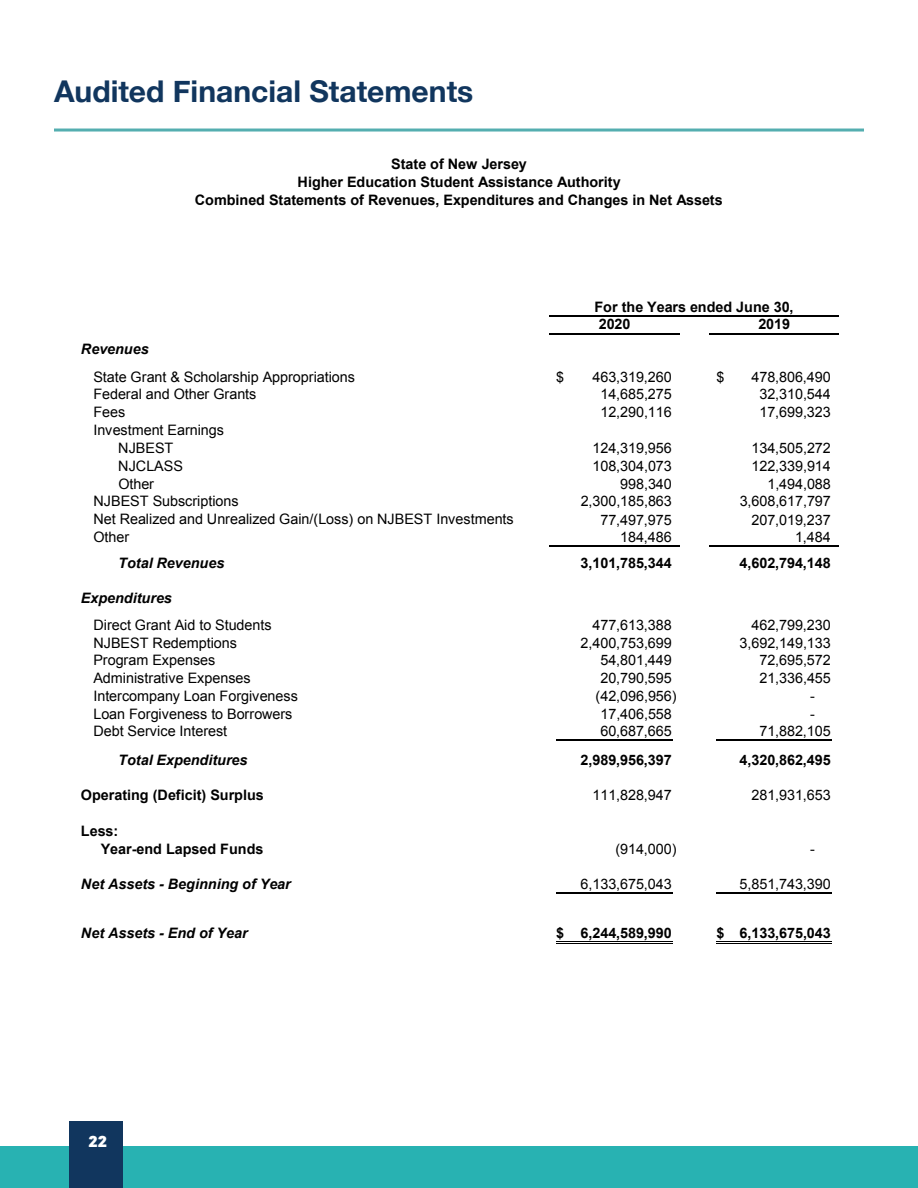
<style>
.page{position:relative;width:918px;height:1188px;background:#fff}
.page>*{position:absolute;margin:0;border:0;box-sizing:border-box;transform-origin:0 0}
.t1{font:700 30px "Helvetica Neue";color:#11365e}
.t2{font:900 15px "Bw Modelica";color:#fff}
.t3{font:14.4px/27.2px "Arial";letter-spacing:-.005em;color:#000}
.t4{font:700 14.4px/17.9px "Arial";letter-spacing:-.005em;color:#000}
.t5{font:italic 700 14.4px "Arial";color:#000}
.s1{font-weight:700;font-style:italic}
</style>
<div class="page">
<div style="left:0;top:1147px;width:917px;height:41px;background:#28b2b2"></div>
<hr style="left:54px;top:129px;width:810px;height:3px;background:#54aeb0">
<div style="left:69px;top:1121px;width:54px;height:67px;background:#11365e"></div>
<hr style="left:556px;top:740px;width:117px;height:1px;background:#000">
<hr style="left:716px;top:740px;width:116px;height:1px;background:#000">
<hr style="left:556px;top:892px;width:117px;height:1px;background:#000">
<hr style="left:716px;top:892px;width:116px;height:1px;background:#000">
<hr style="left:556px;top:942px;width:117px;height:1px;background:#000">
<hr style="left:556px;top:943px;width:117px;height:1px;background:#000">
<hr style="left:716px;top:942px;width:116px;height:1px;background:#000">
<hr style="left:716px;top:943px;width:116px;height:1px;background:#000">
<hr style="left:549px;top:333px;width:130px;height:1px;background:#000">
<hr style="left:549px;top:545px;width:130px;height:2px;background:#000">
<hr style="left:549px;top:315px;width:289px;height:1px;background:#000">
<hr style="left:709px;top:333px;width:129px;height:1px;background:#000">
<hr style="left:709px;top:545px;width:129px;height:2px;background:#000">
<p class="t1" style="left:54px;top:68px;width:421px">Audited Financial Statements</p>
<p class="t4" style="left:195px;top:155px;width:530px;text-align:center">State of New Jersey<br>Higher Education Student Assistance Authority<br>Combined Statements of Revenues, Expenditures and Changes in Net Assets</p>
<p class="t4" style="left:594px;top:298px;width:201px">For the Years ended June 30,</p>
<p class="t3" style="left:93px;top:336px;width:263px;text-indent:-12px"><span class="s1">Revenues<br></span>State Grant &amp; Scholarship Appropriations</p>
<p class="t4" style="left:599px;top:316px;width:33px">2020</p>
<p class="t4" style="left:758px;top:316px;width:33px">2019</p>
<p class="t3" style="left:556px;top:363px;width:10px">$</p>
<p class="t3" style="left:593px;top:363px;width:81px">463,319,260</p>
<p class="t3" style="left:716px;top:363px;width:10px">$</p>
<p class="t3" style="left:752px;top:363px;width:81px">478,806,490</p>
<p class="t3" style="left:93px;top:381px;width:165px">Federal and Other Grants</p>
<p class="t3" style="left:600px;top:381px;width:73px">14,685,275</p>
<p class="t3" style="left:759px;top:381px;width:73px">32,310,544</p>
<p class="t3" style="left:93px;top:399px;width:33px">Fees</p>
<p class="t3" style="left:600px;top:399px;width:73px">12,290,116</p>
<p class="t3" style="left:759px;top:399px;width:73px">17,699,323</p>
<p class="t3" style="left:118px;top:421px;width:107px;line-height:17.9px;text-indent:-25px">Investment Earnings<br>NJBEST</p>
<p class="t3" style="left:593px;top:434px;width:81px">124,319,956</p>
<p class="t3" style="left:752px;top:434px;width:81px">134,505,272</p>
<p class="t3" style="left:118px;top:452px;width:66px">NJCLASS</p>
<p class="t3" style="left:593px;top:452px;width:81px">108,304,073</p>
<p class="t3" style="left:752px;top:452px;width:81px">122,339,914</p>
<p class="t3" style="left:118px;top:470px;width:37px">Other</p>
<p class="t3" style="left:620px;top:470px;width:53px">998,340</p>
<p class="t3" style="left:767px;top:470px;width:65px">1,494,088</p>
<p class="t3" style="left:93px;top:488px;width:147px">NJBEST Subscriptions</p>
<p class="t3" style="left:581px;top:488px;width:93px">2,300,185,863</p>
<p class="t3" style="left:740px;top:488px;width:93px">3,608,617,797</p>
<p class="t3" style="left:93px;top:505px;width:422px">Net Realized and Unrealized Gain/(Loss) on NJBEST Investments</p>
<p class="t3" style="left:600px;top:506px;width:73px">77,497,975</p>
<p class="t3" style="left:752px;top:506px;width:81px">207,019,237</p>
<p class="t3" style="left:93px;top:524px;width:37px">Other</p>
<p class="t3" style="left:620px;top:524px;width:53px">184,486</p>
<p class="t3" style="left:795px;top:524px;width:37px">1,484</p>
<p class="t5" style="left:118px;top:554px;width:108px">Total Revenues</p>
<p class="t4" style="left:581px;top:555px;width:93px">3,101,785,344</p>
<p class="t4" style="left:740px;top:555px;width:93px">4,602,794,148</p>
<p class="t3" style="left:93px;top:584px;width:180px;text-indent:-12px"><span class="s1">Expenditures<br></span>Direct Grant Aid to Students</p>
<p class="t3" style="left:593px;top:611px;width:81px">477,613,388</p>
<p class="t3" style="left:752px;top:611px;width:81px">462,799,230</p>
<p class="t3" style="left:93px;top:629px;width:145px">NJBEST Redemptions</p>
<p class="t3" style="left:581px;top:629px;width:93px">2,400,753,699</p>
<p class="t3" style="left:740px;top:629px;width:93px">3,692,149,133</p>
<p class="t3" style="left:93px;top:647px;width:123px">Program Expenses</p>
<p class="t3" style="left:600px;top:647px;width:73px">54,801,449</p>
<p class="t3" style="left:759px;top:647px;width:73px">72,695,572</p>
<p class="t3" style="left:93px;top:665px;width:159px">Administrative Expenses</p>
<p class="t3" style="left:600px;top:665px;width:73px">20,790,595</p>
<p class="t3" style="left:759px;top:665px;width:73px">21,336,455</p>
<p class="t3" style="left:93px;top:682px;width:206px">Intercompany Loan Forgiveness</p>
<p class="t3" style="left:596px;top:682px;width:82px">(42,096,956)</p>
<p class="t3" style="left:810px;top:682px;width:6px">-</p>
<p class="t3" style="left:93px;top:700px;width:201px">Loan Forgiveness to Borrowers</p>
<p class="t3" style="left:601px;top:700px;width:73px">17,406,558</p>
<p class="t3" style="left:810px;top:700px;width:6px">-</p>
<p class="t3" style="left:93px;top:718px;width:135px">Debt Service Interest</p>
<p class="t3" style="left:600px;top:718px;width:73px">60,687,665</p>
<p class="t3" style="left:759px;top:718px;width:73px">71,882,105</p>
<p class="t5" style="left:118px;top:750px;width:131px">Total Expenditures</p>
<p class="t4" style="left:581px;top:751px;width:93px">2,989,956,397</p>
<p class="t4" style="left:740px;top:751px;width:93px">4,320,862,495</p>
<p class="t4" style="left:81px;top:787px;width:184px">Operating (Deficit) Surplus</p>
<p class="t3" style="left:593px;top:782px;width:81px">111,828,947</p>
<p class="t3" style="left:752px;top:782px;width:81px">281,931,653</p>
<p class="t4" style="left:101px;top:823px;width:164px;text-indent:-20px">Less:<br>Year-end Lapsed Funds</p>
<p class="t3" style="left:615px;top:835px;width:63px">(914,000)</p>
<p class="t3" style="left:810px;top:835px;width:6px">-</p>
<p class="t5" style="left:81px;top:875px;width:211px">Net Assets - Beginning of Year</p>
<p class="t3" style="left:581px;top:871px;width:93px">6,133,675,043</p>
<p class="t3" style="left:740px;top:871px;width:93px">5,851,743,390</p>
<p class="t5" style="left:81px;top:924px;width:168px">Net Assets - End of Year</p>
<p class="t4" style="left:556px;top:925px;width:117px">$ 6,244,589,990</p>
<p class="t4" style="left:716px;top:925px;width:116px">$ 6,133,675,043</p>
<p class="t2" style="left:88px;top:1132px;width:20px">22</p>
</div>
